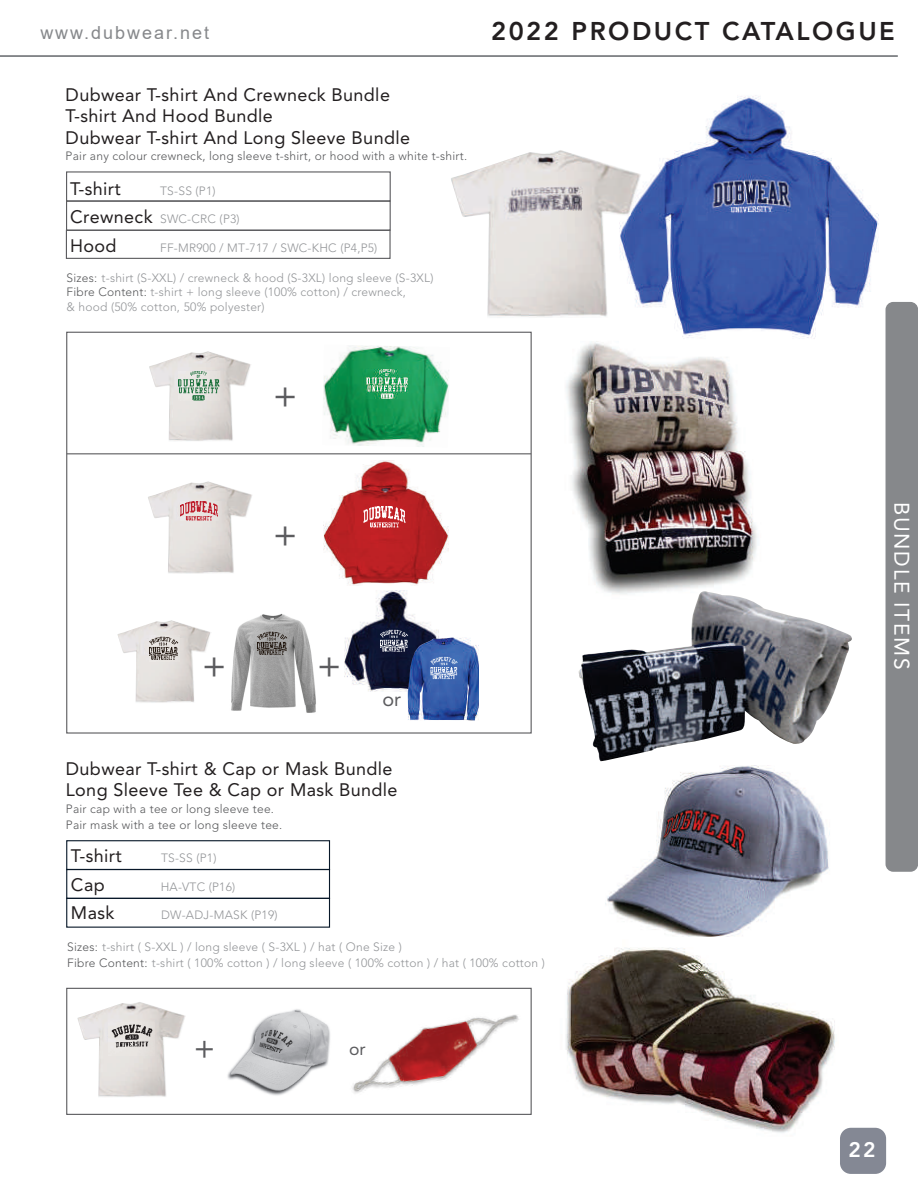
<style>
.page{position:relative;width:918px;height:1188px;background:#fff}
.page>*{position:absolute;margin:0;border:0;box-sizing:border-box;transform-origin:0 0}
.t1{font:36.3px "Avenir LT Std";color:#5c5c5f}
.t2{font:32.1px "Avenir LT Std";color:#5c5c5f}
.t3{font:800 25.5px "Avenir LT Std";letter-spacing:.1em;color:#231f20}
.t4{font:21px "Avenir LT Std";letter-spacing:.08em;color:#fff}
.t5{font:800 21px "Avenir LT Std";color:#fff}
.t6{font:19.8px "Avenir LT Std";color:#5c5c5f}
.t7{font:18px/21.6px "Avenir LT Std";letter-spacing:.02em;color:#231f20}
.t8{font:18px "Arial";letter-spacing:.11em;color:#86888b}
.t9{font:17.55px "Avenir LT Std";color:#5c5c5f}
.t10{font:300 12px/14.4px "Avenir LT Std";letter-spacing:.02em;color:#939598}
.t11{font:300 12px/16.5px "Avenir LT Std";letter-spacing:.02em;color:#57585a}
.s1{font-weight:400;font-size:18px;color:#231f20}
.s2{color:#57585a}
</style>
<div class="page">
<img style="left:566px;top:948px;width:269px;height:185px">
<img style="left:315px;top:987px;width:217px;height:107px">
<img style="left:566px;top:341px;width:191px;height:250px">
<img style="left:578px;top:591px;width:274px;height:171px">
<img style="left:620px;top:95px;width:259px;height:252px">
<img style="left:451px;top:150px;width:190px;height:168px">
<div style="left:66px;top:840px;width:264px;height:30px;border:1px solid #081829"></div>
<div style="left:66px;top:869px;width:264px;height:30px;border:1px solid #081829"></div>
<div style="left:66px;top:898px;width:264px;height:30px;border:1px solid #081829"></div>
<div style="left:66px;top:988px;width:466px;height:127px;border:1px solid #5c5c5f"></div>
<img style="left:323px;top:346px;width:126px;height:101px">
<img style="left:407px;top:373px;width:5px;height:17px">
<img style="left:366px;top:370px;width:41px;height:29px">
<img style="left:149px;top:351px;width:102px;height:90px">
<img style="left:178px;top:370px;width:43px;height:16px">
<img style="left:179px;top:371px;width:41px;height:29px">
<img style="left:227px;top:997px;width:106px;height:99px">
<img style="left:77px;top:1002px;width:108px;height:95px">
<img style="left:108px;top:1022px;width:1px;height:16px">
<img style="left:109px;top:1021px;width:45px;height:34px">
<img style="left:324px;top:461px;width:124px;height:124px">
<img style="left:359px;top:506px;width:54px;height:23px">
<img style="left:364px;top:506px;width:41px;height:21px">
<img style="left:148px;top:481px;width:104px;height:93px">
<img style="left:178px;top:501px;width:44px;height:16px">
<img style="left:181px;top:502px;width:38px;height:19px">
<img style="left:117px;top:620px;width:94px;height:83px">
<img style="left:144px;top:638px;width:40px;height:14px">
<img style="left:150px;top:636px;width:29px;height:26px">
<img style="left:231px;top:613px;width:85px;height:100px">
<img style="left:258px;top:630px;width:30px;height:27px">
<img style="left:345px;top:591px;width:94px;height:101px">
<img style="left:381px;top:629px;width:28px;height:25px">
<img style="left:408px;top:637px;width:71px;height:83px">
<img style="left:430px;top:656px;width:29px;height:25px">
<div style="left:66px;top:171px;width:325px;height:31px;border:1px solid #5c5c5f"></div>
<div style="left:66px;top:201px;width:325px;height:30px;border:1px solid #5c5c5f"></div>
<div style="left:66px;top:230px;width:325px;height:29px;border:1px solid #5c5c5f"></div>
<hr style="left:67px;top:453px;width:464px;height:1px;background:#5c5c5f">
<hr style="left:0;top:55px;width:898px;height:2px;background:#62656a">
<div style="left:886px;top:302px;width:32px;height:570px;background:#86888b;border-radius:8px"></div>
<div style="left:840px;top:1128px;width:46px;height:46px;background:#848894;border-radius:11px"></div>
<img style="left:605px;top:765px;width:225px;height:172px">
<h3 class="t8" style="left:40px;top:20px;width:170px">www.dubwear.net</h3>
<h3 class="t3" style="left:491px;top:16px;width:405px">2022 PRODUCT CATALOGUE</h3>
<h3 class="t7" style="left:66px;top:84px;width:346px">Dubwear T-shirt And Crewneck Bundle<br>T-shirt And Hood Bundle<br>Dubwear T-shirt And Long Sleeve Bundle</h3>
<p class="t11" style="left:66px;top:148px;width:403px">Pair any colour crewneck, long sleeve t-shirt, or hood with a white t-shirt.</p>
<h3 class="t7" style="left:70px;top:178px;width:52px">T-shirt</h3>
<p class="t10" style="left:160px;top:183px;width:57px">TS-SS (P1)</p>
<p class="t10" style="left:70px;top:212px;width:171px"><span class="s1">Crewneck</span> SWC-CRC (P3)</p>
<h3 class="t7" style="left:70px;top:235px;width:48px">Hood</h3>
<p class="t10" style="left:160px;top:240px;width:219px">FF-MR900 / MT-717 / SWC-KHC (P4,P5)</p>
<p class="t10" style="left:67px;top:271px;width:368px"><span class="s2">Sizes:</span> t-shirt (S-XXL) / crewneck &amp; hood (S-3XL) long sleeve (S-3XL)<br><span class="s2">Fibre Content:</span> t-shirt + long sleeve (100% cotton) / crewneck,<br>&amp; hood (50% cotton, 50% polyester)</p>
<h1 class="t1" style="left:273px;top:374px;width:26px">+</h1>
<h1 class="t1" style="left:273px;top:513px;width:26px">+</h1>
<h1 class="t1" style="left:202px;top:644px;width:26px">+</h1>
<h1 class="t1" style="left:317px;top:644px;width:26px">+</h1>
<h3 class="t6" style="left:382px;top:687px;width:20px">or</h3>
<h3 class="t7" style="left:66px;top:758px;width:333px">Dubwear T-shirt &amp; Cap or Mask Bundle<br>Long Sleeve Tee &amp; Cap or Mask Bundle</h3>
<p class="t11" style="left:66px;top:801px;width:218px">Pair cap with a tee or long sleeve tee.<br>Pair mask with a tee or long sleeve tee.</p>
<h3 class="t7" style="left:71px;top:846px;width:52px">T-shirt</h3>
<p class="t10" style="left:161px;top:851px;width:57px">TS-SS (P1)</p>
<h3 class="t7" style="left:71px;top:874px;width:35px">Cap</h3>
<p class="t10" style="left:161px;top:880px;width:76px">HA-VTC (P16)</p>
<h3 class="t7" style="left:71px;top:903px;width:45px">Mask</h3>
<p class="t10" style="left:161px;top:908px;width:118px">DW-ADJ-MASK (P19)</p>
<p class="t10" style="left:67px;top:938px;width:479px;line-height:16.5px"><span class="s2">Sizes:</span> t-shirt ( S-XXL ) / long sleeve ( S-3XL ) / hat ( One Size )<br><span class="s2">Fibre Content:</span> t-shirt ( 100% cotton ) / long sleeve ( 100% cotton ) / hat ( 100% cotton )</p>
<h2 class="t2" style="left:194px;top:1029px;width:23px">+</h2>
<h3 class="t9" style="left:349px;top:1038px;width:18px">or</h3>
<h3 class="t4" style="left:914px;top:502px;width:169px;rotate:90deg">BUNDLE ITEMS</h3>
<h3 class="t5" style="left:849px;top:1137px;width:28px">22</h3>
</div>
